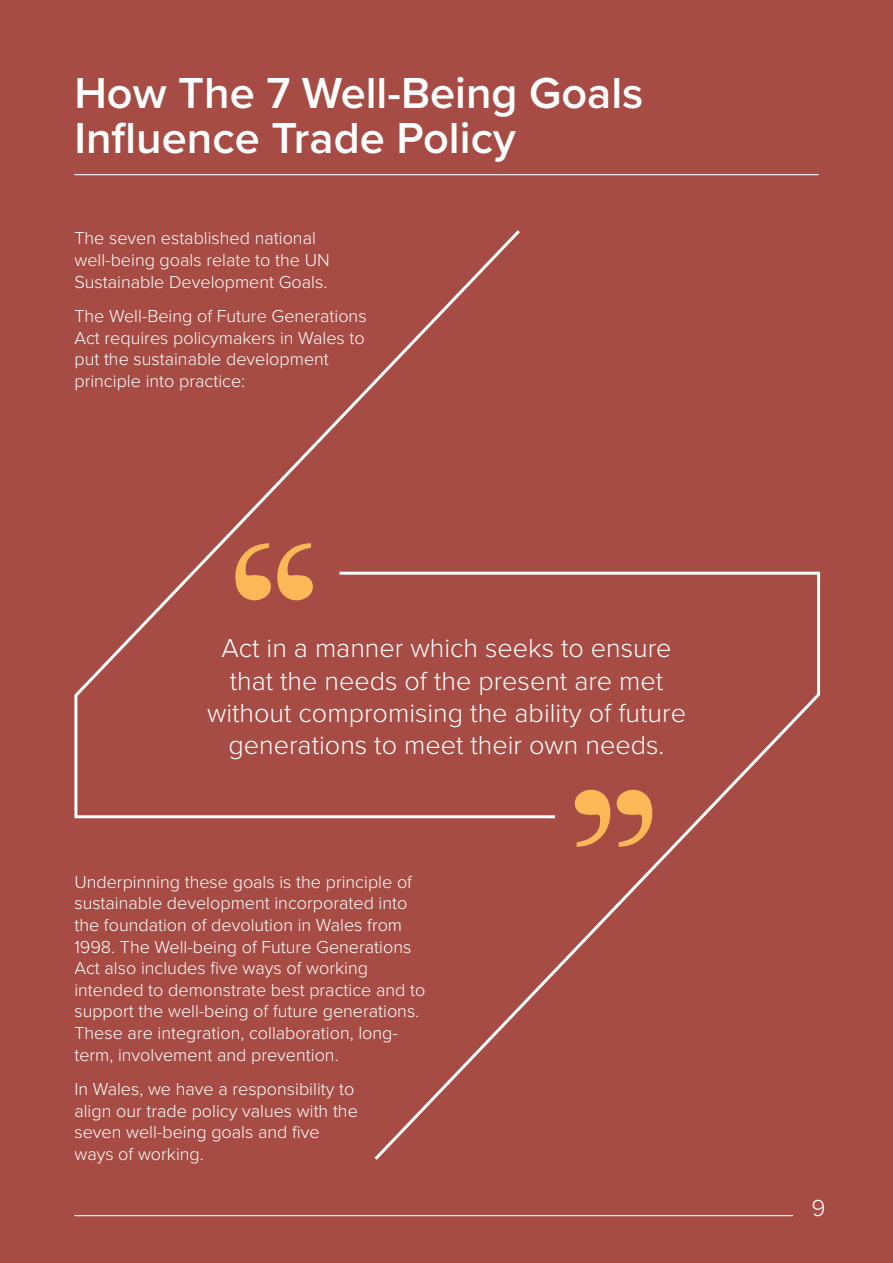
<style>
.page{position:relative;width:893px;height:1263px;background:#a64c44}
.page>*{position:absolute;margin:0;border:0;box-sizing:border-box;transform-origin:0 0}
.t1{font:600 45px/45px "Proxima Nova";color:#fff}
.t2{font:300 27px/32.4px "Proxima Nova";color:#fff;text-align:center}
.t3{font:300 24px "Proxima Nova";color:#fff}
.Body_Copy{font:300 18px/21.6px "Proxima Nova";color:#fff}
</style>
<div class="page">
<hr style="left:74px;top:1215px;width:719px;height:1px;background:#fff">
<hr style="left:74px;top:174px;width:745px;height:1px;background:#fff">
<div style="left:336px;top:570px;width:486px;height:593px;background:#a64c44"></div>
<div style="left:73px;top:227px;width:485px;height:593px;background:#a64c44"></div>
<p class="t1" style="left:74px;top:69px;width:571px">How The 7 Well-Being Goals<br>Influence Trade Policy</p>
<p class="Body_Copy" style="left:74px;top:227px;width:257px">The seven established national well-being goals relate to the UN<br>Sustainable Development Goals.</p>
<p class="Body_Copy" style="left:74px;top:304px;width:294px">The Well-Being of Future Generations Act requires policymakers in Wales to put the sustainable development principle into practice:</p>
<p class="t2" style="left:207px;top:630px;width:480px">Act in a manner which seeks to ensure that the needs of the present are met without compromising the ability of future generations to meet their own needs.</p>
<p class="Body_Copy" style="left:74px;top:870px;width:352px">Underpinning these goals is the principle of sustainable development incorporated into the foundation of devolution in Wales from 1998. The Well-being of Future Generations Act also includes five ways of working intended to demonstrate best practice and to support the well-being of future generations.<br>These are integration, collaboration, long&shy;term, involvement and prevention.</p>
<p class="Body_Copy" style="left:74px;top:1077px;width:285px">In Wales, we have a responsibility to align our trade policy values with the seven well-being goals and five ways of working.</p>
<h3 class="t3" style="left:811px;top:1190px;width:16px">9</h3>
</div>
